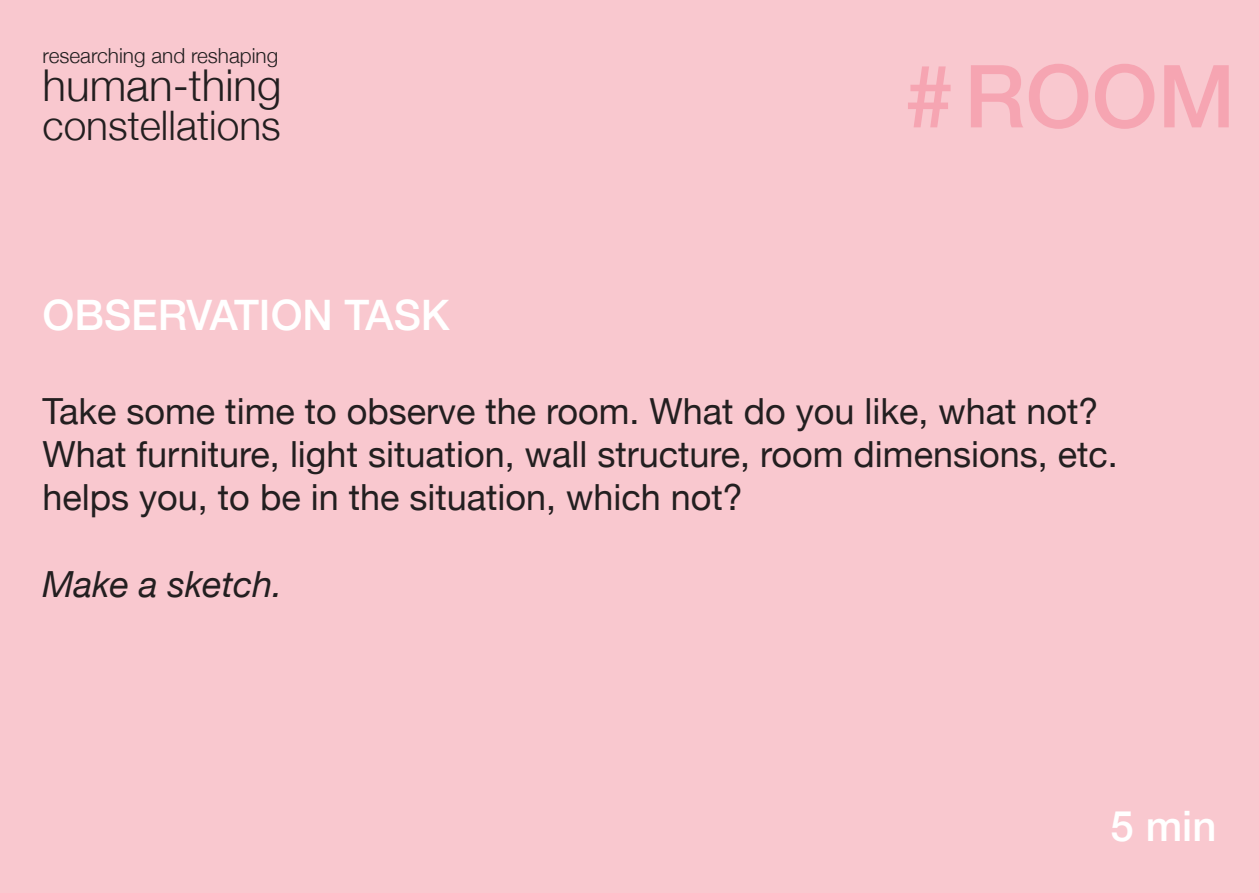
<style>
.page{position:relative;width:1259px;height:893px;background:#f9c8cf}
.page>*{position:absolute;margin:0;border:0;box-sizing:border-box;transform-origin:0 0}
.t1{font:500 87px "Helvetica Neue";color:#f6a5b2}
.t2{font:300 43.8px "Helvetica Neue";color:#231f20}
.t3{font:500 42px "Helvetica Neue";color:#fff}
.t4{font:300 40.8px "Helvetica Neue";color:#231f20}
.t5{font:36px/43.2px "Helvetica Neue";color:#231f20}
.t6{font:italic 36px "Helvetica Neue";color:#231f20}
.t7{font:300 20.7px "Helvetica Neue";color:#231f20}
</style>
<div class="page">
<p class="t7" style="left:43px;top:39px;width:237px">researching and reshaping</p>
<p class="t2" style="left:43px;top:50px;width:241px">human-thing</p>
<p class="t4" style="left:43px;top:93px;width:240px">constellations</p>
<p class="t3" style="left:43px;top:281px;width:409px">OBSERVATION TASK</p>
<h1 class="t1" style="left:905px;top:26px;width:332px">#ROOM</h1>
<p class="t5" style="left:43px;top:391px;width:1076px">Take some time to observe the room. What do you like, what not?<br>What furniture, light situation, wall structure, room dimensions, etc. helps you, to be in the situation, which not?</p>
<p class="t6" style="left:43px;top:558px;width:242px">Make a sketch.</p>
<p class="t3" style="left:1110px;top:792px;width:107px">5 min</p>
</div>
